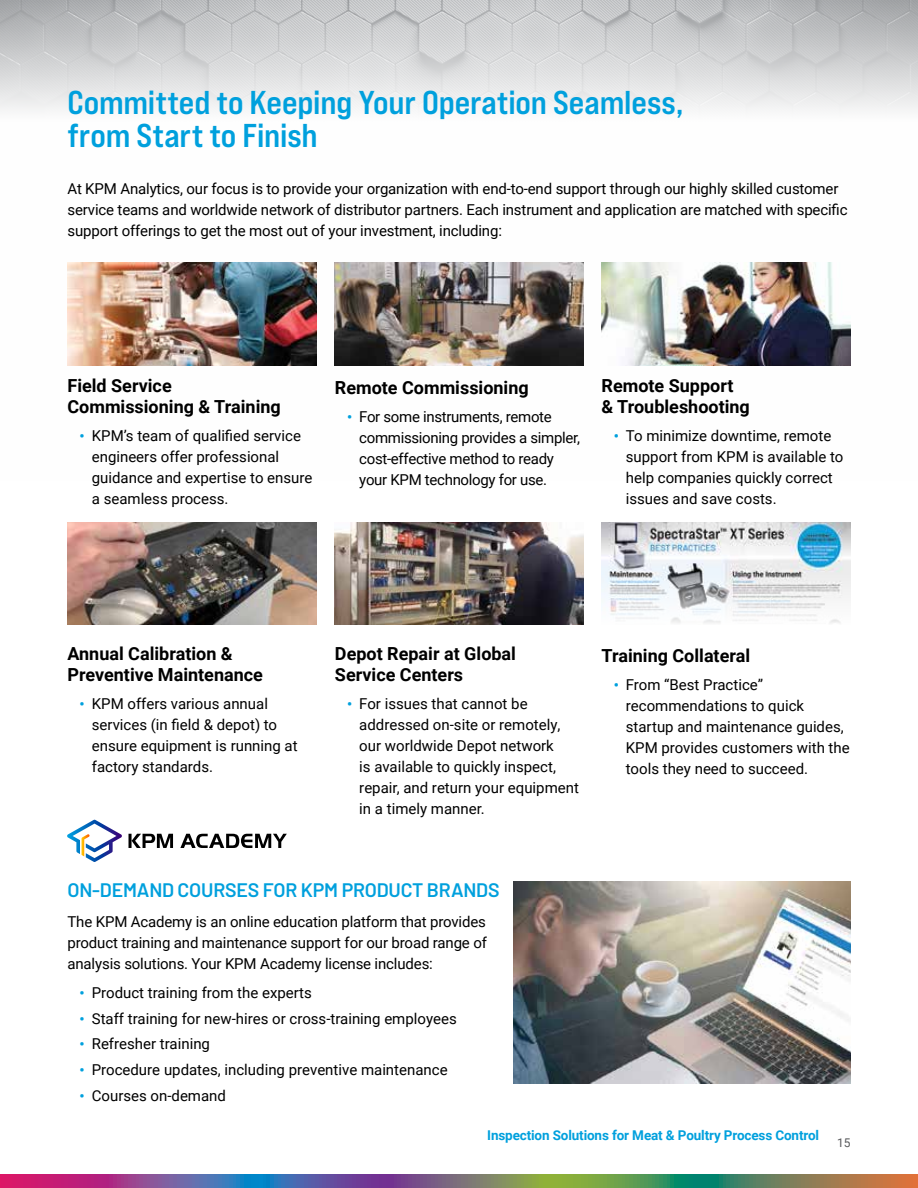
<style>
.page{position:relative;width:918px;height:1188px;background:#fff}
.page>*{position:absolute;margin:0;border:0;box-sizing:border-box;transform-origin:0 0}
.t1{font:33px/33px "Bebas Neue Pro Exp Bd";letter-spacing:-.005em;color:#00a0dd}
.t2{font:600 19.5px "Barlow";letter-spacing:-.01em;color:#00a0dd}
.t3{font:700 18px/21px "Roboto";color:#000}
.t4{font:15px/21px "Roboto";color:#000}
.t5{font:15px/21px "Roboto";letter-spacing:-.02em;color:#000}
.t6{font:700 13.5px "Roboto";letter-spacing:-.01em;color:#00a0dd}
.t7{font:12px "Roboto";color:#58595b}
.s1{font-weight:700;font-size:14.25px;color:#00a0dd}
</style>
<div class="page">
<img style="left:0;top:0;width:918px;height:366px">
<svg style="left:1px;top:1174px;width:917px;height:14px;background:#776c75"></svg>
<svg style="left:0;top:1174px;width:1px;height:14px"></svg>
<svg style="left:67px;top:820px;width:55px;height:42px"></svg>
<svg style="left:129px;top:834px;width:44px;height:14px"></svg>
<svg style="left:180px;top:834px;width:107px;height:14px"></svg>
<img style="left:602px;top:522px;width:248px;height:101px">
<img style="left:68px;top:263px;width:248px;height:102px">
<img style="left:602px;top:263px;width:248px;height:102px">
<img style="left:335px;top:263px;width:249px;height:102px">
<img style="left:68px;top:522px;width:248px;height:103px">
<img style="left:334px;top:522px;width:250px;height:103px">
<img style="left:513px;top:882px;width:337px;height:201px">
<h1 class="t1" style="left:68px;top:85px;width:618px">Committed to Keeping Your Operation Seamless, from Start to Finish</h1>
<p class="t4" style="left:68px;top:177px;width:782px">At KPM Analytics, our focus is to provide your organization with end-to-end support through our highly skilled customer service teams and worldwide network of distributor partners. Each instrument and application are matched with specific support offerings to get the most out of your investment, including:</p>
<p class="t3" style="left:68px;top:375px;width:215px">Field Service<br>Commissioning &amp; Training</p>
<p class="t4" style="left:92px;top:424px;width:222px;text-indent:-12px"><span class="s1">•</span> KPM’s team of qualified service engineers offer professional guidance and expertise to ensure a seamless process.</p>
<p class="t3" style="left:335px;top:377px;width:195px">Remote Commissioning</p>
<p class="t5" style="left:359px;top:406px;width:222px;text-indent:-12px"><span class="s1">•</span> For some instruments, remote commissioning provides a simpler, cost-effective method to ready your KPM technology for use.</p>
<p class="t3" style="left:602px;top:375px;width:150px">Remote Support<br>&amp; Troubleshooting</p>
<p class="t4" style="left:626px;top:424px;width:219px;text-indent:-12px"><span class="s1">•</span> To minimize downtime, remote support from KPM is available to help companies quickly correct issues and save costs.</p>
<p class="t3" style="left:68px;top:642px;width:197px">Annual Calibration &amp;<br>Preventive Maintenance</p>
<p class="t4" style="left:92px;top:692px;width:207px;text-indent:-12px"><span class="s1">•</span> KPM offers various annual services (in field &amp; depot) to ensure equipment is running at factory standards.</p>
<p class="t3" style="left:335px;top:642px;width:183px">Depot Repair at Global<br>Service Centers</p>
<p class="t4" style="left:359px;top:692px;width:221px;text-indent:-12px"><span class="s1">•</span> For issues that cannot be addressed on-site or remotely, our worldwide Depot network<br>is available to quickly inspect, repair, and return your equipment in a timely manner.</p>
<p class="t3" style="left:602px;top:645px;width:150px">Training Collateral</p>
<p class="t4" style="left:626px;top:674px;width:225px;text-indent:-12px"><span class="s1">•</span> From “Best Practice” recommendations to quick startup and maintenance guides,<br>KPM provides customers with the tools they need to succeed.</p>
<h2 class="t2" style="left:68px;top:876px;width:434px">ON-DEMAND COURSES FOR KPM PRODUCT BRANDS</h2>
<p class="t4" style="left:68px;top:910px;width:421px;text-align:justify">The KPM Academy is an online education platform that provides product training and maintenance support for our broad range of analysis solutions. Your KPM Academy license includes:</p>
<p class="t4" style="left:80px;top:981px;width:234px"><span class="s1">•</span> Product training from the experts</p>
<p class="t4" style="left:80px;top:1007px;width:379px"><span class="s1">•</span> Staff training for new-hires or cross-training employees</p>
<p class="t4" style="left:80px;top:1033px;width:132px"><span class="s1">•</span> Refresher training</p>
<p class="t4" style="left:80px;top:1059px;width:369px"><span class="s1">•</span> Procedure updates, including preventive maintenance</p>
<p class="t4" style="left:80px;top:1085px;width:148px"><span class="s1">•</span> Courses on-demand</p>
<p class="t6" style="left:487px;top:1125px;width:333px">Inspection Solutions for Meat &amp; Poultry Process Control</p>
<p class="t7" style="left:837px;top:1134px;width:15px">15</p>
</div>
